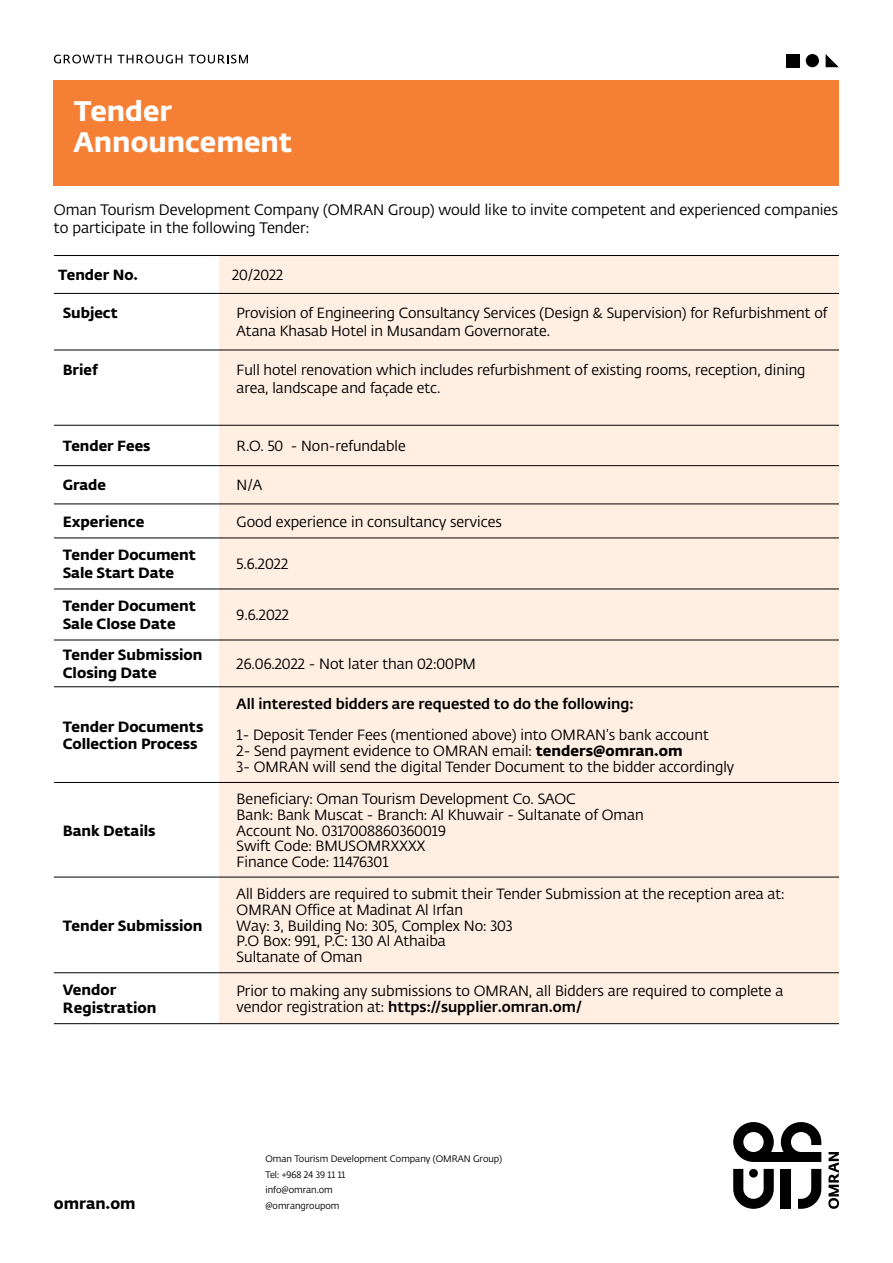
<style>
.page{position:relative;width:893px;height:1263px;background:#fff}
.page>*{position:absolute;margin:0;border:0;box-sizing:border-box;transform-origin:0 0}
.t1{font:28.05px/31px "Fedra Sans Arabic ARLT Bld";color:#fff}
.t2{font:15.6px "Fedra Sans Arabic ARLT Bld";color:#000}
.t3{font:15px/18px "Fedra Sans Arabic ARLT";color:#000}
.t4{font:14.7px/15.8px "Fedra Sans Arabic ARLT";color:#000}
.t5{font:14.7px/17.7px "Fedra Sans Arabic ARLT Bld";color:#000}
.t6{font:500 14.7px "Fedra Sans Arabic ARLT";color:#000}
.t7{font:14.55px/18.1px "Fedra Sans Arabic ARLT";color:#000}
.t8{font:14.55px "Fedra Sans Arabic ARLT Bld";color:#000}
.t9{font:9.3px/15.6px "Fedra Sans Arabic ARLT";color:#000}
.s1{font-family:"Fedra Sans Arabic ARLT Bld"}
.s2{font-weight:500}
</style>
<div class="page">
<div style="left:219px;top:256px;width:620px;height:767px;background:#ffefe2"></div>
<hr style="left:219px;top:255px;width:620px;height:1px;background:#000">
<hr style="left:219px;top:293px;width:620px;height:1px;background:#000">
<hr style="left:219px;top:350px;width:620px;height:1px;background:#000">
<hr style="left:219px;top:425px;width:620px;height:1px;background:#000">
<hr style="left:219px;top:465px;width:620px;height:1px;background:#000">
<hr style="left:54px;top:504px;width:165px;height:1px;background:#000">
<hr style="left:54px;top:538px;width:165px;height:1px;background:#000">
<hr style="left:54px;top:589px;width:165px;height:1px;background:#000">
<hr style="left:54px;top:640px;width:165px;height:1px;background:#000">
<hr style="left:54px;top:686px;width:165px;height:1px;background:#000">
<hr style="left:54px;top:782px;width:165px;height:1px;background:#000">
<hr style="left:54px;top:877px;width:165px;height:1px;background:#000">
<hr style="left:54px;top:972px;width:165px;height:1px;background:#000">
<hr style="left:54px;top:1023px;width:165px;height:1px;background:#000">
<hr style="left:54px;top:255px;width:165px;height:1px;background:#000">
<hr style="left:54px;top:293px;width:165px;height:1px;background:#000">
<hr style="left:54px;top:350px;width:165px;height:1px;background:#000">
<hr style="left:54px;top:425px;width:165px;height:1px;background:#000">
<hr style="left:54px;top:465px;width:165px;height:1px;background:#000">
<hr style="left:219px;top:504px;width:620px;height:1px;background:#000">
<hr style="left:219px;top:538px;width:620px;height:1px;background:#000">
<hr style="left:219px;top:589px;width:620px;height:1px;background:#000">
<hr style="left:219px;top:640px;width:620px;height:1px;background:#000">
<hr style="left:219px;top:686px;width:620px;height:1px;background:#000">
<hr style="left:219px;top:782px;width:620px;height:1px;background:#000">
<hr style="left:219px;top:877px;width:620px;height:1px;background:#000">
<hr style="left:219px;top:972px;width:620px;height:1px;background:#000">
<hr style="left:219px;top:1023px;width:620px;height:1px;background:#000">
<div style="left:54px;top:80px;width:785px;height:106px;background:#f57f34"></div>
<div style="left:806px;top:54px;width:13px;height:13px;background:#000;border-radius:50%"></div>
<div style="left:786px;top:54px;width:13px;height:13px;background:#000"></div>
<svg style="left:826px;top:54px;width:13px;height:13px"></svg>
<svg style="left:54px;top:55px;width:58px;height:8px"></svg>
<svg style="left:118px;top:55px;width:65px;height:8px"></svg>
<svg style="left:189px;top:55px;width:59px;height:8px"></svg>
<div style="left:781px;top:1169px;width:10px;height:40px;background:#000"></div>
<svg style="left:733px;top:1169px;width:41px;height:40px"></svg>
<div style="left:749px;top:1169px;width:9px;height:8px;background:#000;border-radius:50%"></div>
<svg style="left:733px;top:1122px;width:88px;height:40px"></svg>
<svg style="left:798px;top:1169px;width:23px;height:40px"></svg>
<svg style="left:828px;top:1152px;width:11px;height:57px"></svg>
<h1 class="t1" style="left:74px;top:96px;width:220px">Tender<br>Announcement</h1>
<p class="t3" style="left:54px;top:201px;width:786px">Oman Tourism Development Company (OMRAN Group) would like to invite competent and experienced companies to participate in the following Tender:</p>
<p class="t8" style="left:58px;top:267px;width:81px">Tender No.</p>
<p class="t7" style="left:232px;top:266px;width:53px">20/2022</p>
<p class="t8" style="left:63px;top:304px;width:57px">Subject</p>
<p class="t7" style="left:237px;top:304px;width:592px">Provision of Engineering Consultancy Services (Design &amp; Supervision) for Refurbishment of<br>Atana Khasab Hotel in Musandam Governorate.</p>
<p class="t8" style="left:63px;top:361px;width:37px">Brief</p>
<p class="t7" style="left:237px;top:360px;width:570px">Full hotel renovation which includes refurbishment of existing rooms, reception, dining area, landscape and façade etc.</p>
<p class="t8" style="left:63px;top:438px;width:89px">Tender Fees</p>
<p class="t7" style="left:237px;top:437px;width:171px">R.O. 50 - Non-refundable</p>
<p class="t8" style="left:63px;top:477px;width:45px">Grade</p>
<p class="t7" style="left:237px;top:476px;width:27px">N/A</p>
<p class="t5" style="left:63px;top:513px;width:83px">Experience</p>
<p class="t4" style="left:237px;top:514px;width:267px">Good experience in consultancy services</p>
<p class="t5" style="left:63px;top:546px;width:135px">Tender Document<br>Sale Start Date</p>
<p class="t4" style="left:237px;top:556px;width:53px">5.6.2022</p>
<p class="t5" style="left:63px;top:597px;width:135px">Tender Document<br>Sale Close Date</p>
<p class="t4" style="left:237px;top:607px;width:54px">9.6.2022</p>
<p class="t5" style="left:63px;top:646px;width:141px">Tender Submission<br>Closing Date</p>
<p class="t4" style="left:237px;top:656px;width:241px">26.06.2022 - Not later than 02:00PM</p>
<p class="t5" style="left:63px;top:718px;width:142px">Tender Documents<br>Collection Process</p>
<p class="t6" style="left:237px;top:695px;width:398px">All interested bidders are requested to do the following:</p>
<p class="t4" style="left:237px;top:727px;width:499px">1- Deposit Tender Fees (mentioned above) into OMRAN’s bank account<br>2- Send payment evidence to OMRAN email: <span class="s1">tenders@omran.om<br></span>3- OMRAN will send the digital Tender Document to the bidder accordingly</p>
<p class="t5" style="left:63px;top:821px;width:94px">Bank Details</p>
<p class="t5" style="left:63px;top:917px;width:141px">Tender Submission</p>
<p class="t4" style="left:237px;top:791px;width:409px">Beneficiary: Oman Tourism Development Co. SAOC<br>Bank: Bank Muscat - Branch: Al Khuwair - Sultanate of Oman Account No. 0317008860360019<br>Swift Code: BMUSOMRXXXX<br>Finance Code: 11476301</p>
<p class="t4" style="left:237px;top:886px;width:549px">All Bidders are required to submit their Tender Submission at the reception area at:<br>OMRAN Office at Madinat Al Irfan<br>Way: 3, Building No: 305, Complex No: 303<br>P.O Box: 991, P.C: 130 Al Athaiba<br>Sultanate of Oman</p>
<p class="t5" style="left:63px;top:981px;width:95px">Vendor<br>Registration</p>
<p class="t4" style="left:237px;top:983px;width:548px">Prior to making any submissions to OMRAN, all Bidders are required to complete a vendor registration at: <span class="s2">https://supplier.omran.om/</span></p>
<p class="t2" style="left:54px;top:1194px;width:83px">omran.om</p>
<p class="t9" style="left:265px;top:1151px;width:238px">Oman Tourism Development Company (OMRAN Group)<br>Tel: +968 24 39 11 11<br>info@omran.om<br>@omrangroupom</p>
</div>
